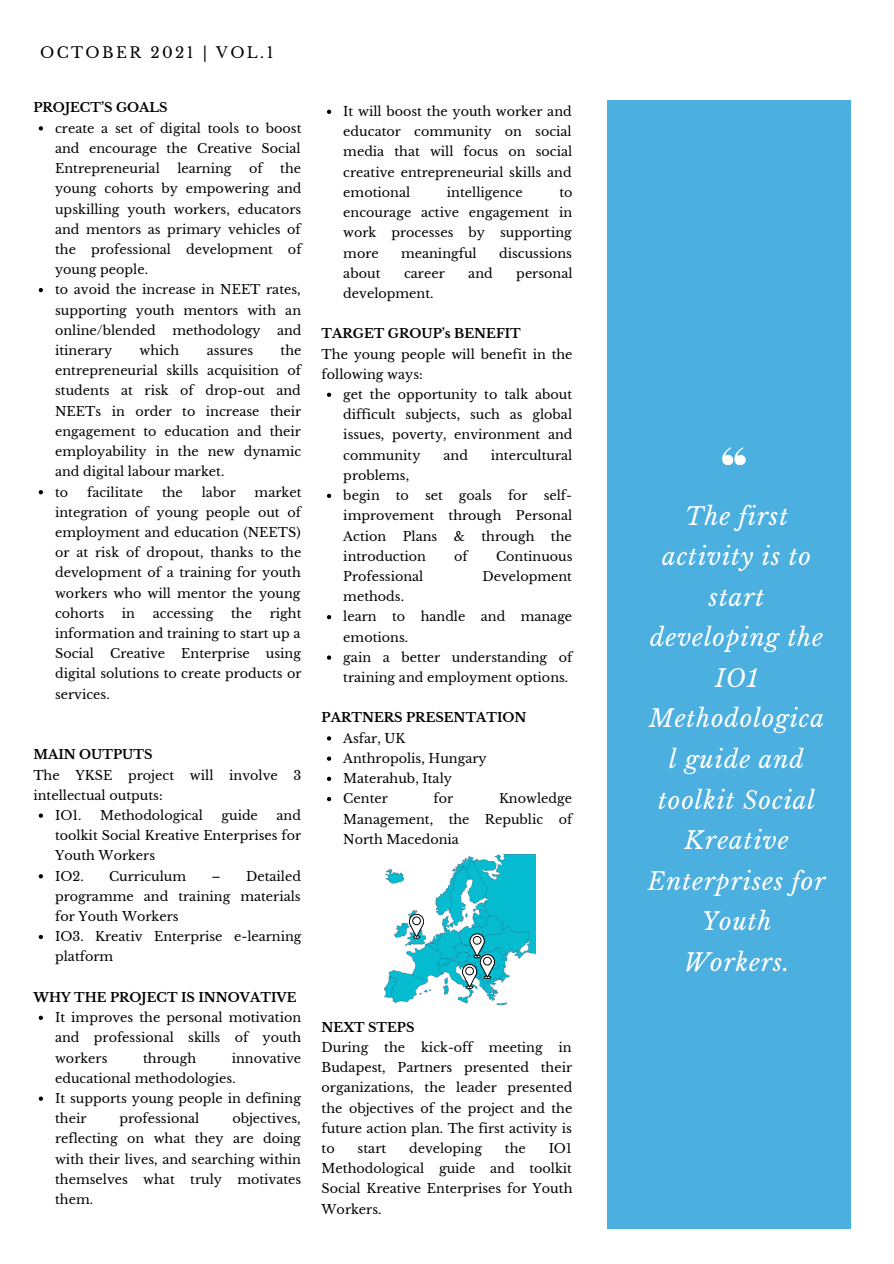
<style>
.page{position:relative;width:894px;height:1264px;background:#fff}
.page>*{position:absolute;margin:0;border:0;box-sizing:border-box;transform-origin:0 0}
.t1{font:italic 24px/40.5px "Libre Baskerville";letter-spacing:.04em;color:#fff;text-align:center}
.t2{font:15px "Libre Baskerville";letter-spacing:.16em;color:#000}
.t3{font:12.75px/20.2px "Libre Baskerville";color:#000;text-align:justify}
.t4{font:700 12.75px "Libre Baskerville";color:#000}
</style>
<div class="page">
<div style="left:607px;top:100px;width:243px;height:1128px;background:#4bafdf"></div>
<svg style="left:722px;top:447px;width:23px;height:17px"></svg>
<img style="left:384px;top:854px;width:151px;height:152px">
<svg style="left:409px;top:914px;width:15px;height:24px"></svg>
<div style="left:412px;top:916px;width:8px;height:8px;background:#fff;border-radius:50%"></div>
<div style="left:412px;top:916px;width:8px;height:9px;border:1px solid #040200;border-radius:50%"></div>
<svg style="left:462px;top:933px;width:32px;height:55px"></svg>
<div style="left:465px;top:967px;width:8px;height:7px;background:#fff;border-radius:50%"></div>
<div style="left:465px;top:966px;width:8px;height:9px;border:1px solid #040200;border-radius:50%"></div>
<svg style="left:39px;top:126px;width:4px;height:4px"></svg>
<svg style="left:39px;top:288px;width:4px;height:4px"></svg>
<svg style="left:39px;top:490px;width:4px;height:4px"></svg>
<svg style="left:39px;top:813px;width:4px;height:4px"></svg>
<svg style="left:39px;top:874px;width:4px;height:4px"></svg>
<svg style="left:39px;top:934px;width:4px;height:5px"></svg>
<svg style="left:39px;top:1015px;width:4px;height:4px"></svg>
<svg style="left:39px;top:1096px;width:4px;height:4px"></svg>
<svg style="left:327px;top:110px;width:4px;height:4px"></svg>
<svg style="left:327px;top:392px;width:4px;height:5px"></svg>
<svg style="left:327px;top:493px;width:4px;height:5px"></svg>
<svg style="left:327px;top:615px;width:4px;height:4px"></svg>
<svg style="left:327px;top:655px;width:4px;height:4px"></svg>
<svg style="left:327px;top:736px;width:4px;height:4px"></svg>
<svg style="left:327px;top:756px;width:4px;height:4px"></svg>
<svg style="left:327px;top:776px;width:4px;height:5px"></svg>
<svg style="left:327px;top:797px;width:4px;height:4px"></svg>
<p class="t2" style="left:40px;top:43px;width:235px">OCTOBER 2021 | VOL.1</p>
<p class="t4" style="left:33px;top:100px;width:136px">PROJECT’S GOALS</p>
<p class="t3" style="left:55px;top:118px;width:248px">create a set of digital tools to boost and encourage the Creative Social Entrepreneurial</p>
<p class="t3" style="left:55px;top:158px;width:248px;text-indent:225px">the young cohorts by empowering and upskilling youth workers, educators and mentors as primary vehicles of the professional development of young people.</p>
<p class="t3" style="left:55px;top:280px;width:247px">to avoid the increase in NEET rates, supporting youth mentors with an online/blended</p>
<p class="t3" style="left:177px;top:158px;width:56px">learning</p>
<p class="t3" style="left:249px;top:158px;width:15px">of</p>
<p class="t3" style="left:172px;top:320px;width:90px">methodology</p>
<p class="t3" style="left:277px;top:320px;width:26px">and</p>
<p class="t3" style="left:55px;top:340px;width:59px">itinerary</p>
<p class="t3" style="left:140px;top:340px;width:41px">which</p>
<p class="t3" style="left:207px;top:340px;width:48px">assures</p>
<p class="t3" style="left:55px;top:340px;width:248px;text-indent:225px">the entrepreneurial skills acquisition of students at risk of drop-out and NEETs in order to increase their engagement to education and their employability in the new dynamic and digital labour market.</p>
<p class="t3" style="left:55px;top:482px;width:15px">to</p>
<p class="t3" style="left:87px;top:482px;width:58px">facilitate</p>
<p class="t3" style="left:162px;top:482px;width:22px">the</p>
<p class="t3" style="left:202px;top:482px;width:35px">labor</p>
<p class="t3" style="left:55px;top:482px;width:248px;text-indent:199px">market integration of young people out of employment and education (NEETS) or at risk of dropout, thanks to the development of a training for youth workers who will mentor the young cohorts</p>
<p class="t3" style="left:55px;top:603px;width:248px;text-indent:215px">right information and training to start up a Social</p>
<p class="t3" style="left:122px;top:603px;width:15px">in</p>
<p class="t3" style="left:153px;top:603px;width:62px">accessing</p>
<p class="t3" style="left:231px;top:603px;width:22px">the</p>
<p class="t3" style="left:55px;top:643px;width:248px;text-indent:211px">using digital solutions to create products or services.</p>
<p class="t3" style="left:110px;top:643px;width:56px">Creative</p>
<p class="t3" style="left:181px;top:643px;width:70px">Enterprise</p>
<p class="t4" style="left:33px;top:747px;width:121px">MAIN OUTPUTS</p>
<p class="t3" style="left:33px;top:765px;width:269px">The YKSE project will involve 3 intellectual outputs:</p>
<p class="t3" style="left:55px;top:805px;width:248px;text-indent:221px">and toolkit Social Kreative Enterprises for Youth Workers</p>
<p class="t3" style="left:55px;top:866px;width:30px">IO2.</p>
<p class="t3" style="left:109px;top:866px;width:79px">Curriculum</p>
<p class="t3" style="left:55px;top:805px;width:28px">IO1.</p>
<p class="t3" style="left:100px;top:805px;width:104px">Methodological</p>
<p class="t3" style="left:221px;top:805px;width:38px">guide</p>
<p class="t3" style="left:55px;top:866px;width:247px;text-indent:156px">– Detailed programme and training materials for Youth Workers</p>
<p class="t3" style="left:55px;top:926px;width:248px">IO3. Kreativ Enterprise e-learning platform</p>
<p class="t4" style="left:33px;top:989px;width:265px">WHY THE PROJECT IS INNOVATIVE</p>
<p class="t3" style="left:55px;top:1007px;width:247px">It improves the personal motivation and professional skills of youth workers</p>
<p class="t3" style="left:143px;top:1047px;width:55px">through</p>
<p class="t3" style="left:55px;top:1047px;width:247px;text-indent:176px">innovative educational methodologies.</p>
<p class="t3" style="left:55px;top:1088px;width:247px">It supports young people in defining their</p>
<p class="t3" style="left:55px;top:1108px;width:248px;text-indent:177px">objectives, reflecting on what they are doing with their lives, and searching within themselves what truly motivates them.</p>
<p class="t3" style="left:119px;top:1108px;width:81px">professional</p>
<p class="t3" style="left:343px;top:101px;width:230px">It will boost the youth worker and educator community on social media that will focus on social creative entrepreneurial skills and emotional</p>
<p class="t3" style="left:447px;top:182px;width:77px">intelligence</p>
<p class="t3" style="left:343px;top:182px;width:231px;text-indent:216px">to encourage active engagement in work processes by supporting more</p>
<p class="t3" style="left:401px;top:243px;width:77px">meaningful</p>
<p class="t3" style="left:499px;top:243px;width:75px">discussions</p>
<p class="t3" style="left:343px;top:263px;width:39px">about</p>
<p class="t3" style="left:404px;top:263px;width:42px">career</p>
<p class="t3" style="left:468px;top:263px;width:26px">and</p>
<p class="t3" style="left:516px;top:263px;width:58px">personal</p>
<p class="t3" style="left:343px;top:283px;width:92px">development.</p>
<p class="t4" style="left:321px;top:326px;width:201px">TARGET GROUP’s BENEFIT</p>
<p class="t3" style="left:321px;top:344px;width:252px">The young people will benefit in the following ways:</p>
<p class="t3" style="left:343px;top:384px;width:230px">get the opportunity to talk about difficult subjects, such as global issues, poverty, environment and community</p>
<p class="t3" style="left:443px;top:445px;width:26px">and</p>
<p class="t3" style="left:490px;top:445px;width:83px">intercultural</p>
<p class="t3" style="left:343px;top:465px;width:67px">problems,</p>
<p class="t3" style="left:343px;top:485px;width:38px">begin</p>
<p class="t3" style="left:395px;top:485px;width:15px">to</p>
<p class="t3" style="left:425px;top:485px;width:19px">set</p>
<p class="t3" style="left:459px;top:485px;width:34px">goals</p>
<p class="t3" style="left:508px;top:485px;width:21px">for</p>
<p class="t3" style="left:343px;top:485px;width:230px;text-indent:200px">self&shy;improvement through Personal Action</p>
<p class="t3" style="left:402px;top:526px;width:36px">Plans</p>
<p class="t3" style="left:453px;top:526px;width:13px">&amp;</p>
<p class="t3" style="left:481px;top:526px;width:55px">through</p>
<p class="t3" style="left:551px;top:526px;width:22px">the</p>
<p class="t3" style="left:343px;top:546px;width:84px">introduction</p>
<p class="t3" style="left:454px;top:546px;width:15px">of</p>
<p class="t3" style="left:496px;top:546px;width:78px">Continuous</p>
<p class="t3" style="left:343px;top:566px;width:82px">Professional</p>
<p class="t3" style="left:482px;top:566px;width:91px">Development</p>
<p class="t3" style="left:343px;top:586px;width:62px">methods.</p>
<p class="t3" style="left:343px;top:607px;width:230px">learn to handle and manage emotions.</p>
<p class="t3" style="left:343px;top:647px;width:231px">gain a better understanding of training and employment options.</p>
<p class="t4" style="left:321px;top:710px;width:206px">PARTNERS PRESENTATION</p>
<p class="t3" style="left:343px;top:728px;width:64px">Asfar, UK</p>
<p class="t3" style="left:343px;top:748px;width:145px">Anthropolis, Hungary</p>
<p class="t3" style="left:343px;top:768px;width:110px">Materahub, Italy</p>
<p class="t3" style="left:343px;top:788px;width:46px">Center</p>
<p class="t3" style="left:433px;top:788px;width:21px">for</p>
<p class="t3" style="left:343px;top:788px;width:230px;text-indent:156px">Knowledge Management, the Republic of North Macedonia</p>
<p class="t4" style="left:321px;top:1019px;width:94px">NEXT STEPS</p>
<p class="t3" style="left:321px;top:1037px;width:252px">During the kick-off meeting in Budapest, Partners presented their organizations, the leader presented the objectives of the project and the future action plan. The first activity is to</p>
<p class="t3" style="left:357px;top:1138px;width:30px">start</p>
<p class="t3" style="left:409px;top:1138px;width:74px">developing</p>
<p class="t3" style="left:505px;top:1138px;width:22px">the</p>
<p class="t3" style="left:321px;top:1138px;width:252px;text-indent:227px">IO1<br>Methodological guide and toolkit Social Kreative Enterprises for Youth Workers.</p>
<p class="t1" style="left:647px;top:496px;width:179px">The first activity is to start developing the<br>IO1<br>Methodologica l guide and toolkit Social<br>Kreative<br>Enterprises for<br>Youth<br>Workers.</p>
</div>
